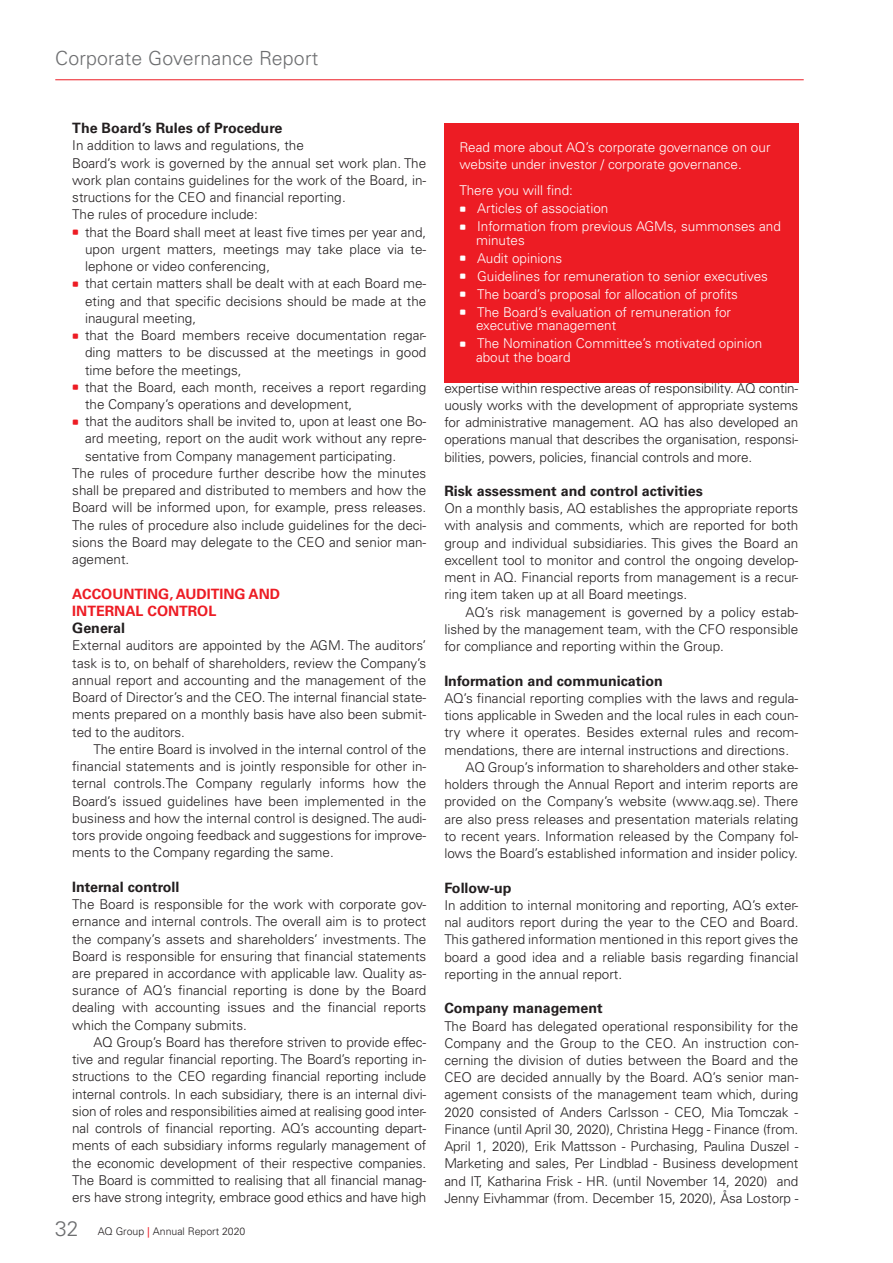
<style>
.page{position:relative;width:893px;height:1263px;background:#fff}
.page>*{position:absolute;margin:0;border:0;box-sizing:border-box;transform-origin:0 0}
.t1{font:300 19.5px "Univers LT Std";letter-spacing:.01em;color:#6d6e70}
.t2{font:700 14.25px "Univers LT Std";color:#231f20}
.t3{font:700 14.25px/17.2px "Univers LT Std";color:#ed1c24}
.t4{font:300 13.5px/17.2px "Univers LT Std";color:#231f20;text-align:justify}
.t5{font:300 13.5px/13.5px "Univers LT Std";color:#fff}
.t6{font:300 10.5px "Univers LT Std";color:#231f20}
.s1{font-family:"Block BE";font-weight:400;font-stretch:condensed;font-size:18px;color:#ed1c24}
.s2{font-size:21px;color:#6d6e70}
.s3{font-weight:400;color:#ed1c24}
.s4{font-family:"Block BE";font-weight:400;font-stretch:condensed;font-size:18px}
</style>
<div class="page">
<hr style="left:55px;top:79px;width:748px;height:1px;background:#ed1c24">
<div style="left:444px;top:123px;width:354px;height:260px;background:#ed1c24"></div>
<h1 class="t1" style="left:55px;top:50px;width:264px">Corporate Governance Report</h1>
<p class="t2" style="left:72px;top:122px;width:211px">The Board’s Rules of Procedure</p>
<p class="t4" style="left:72px;top:138px;width:355px;text-align:left">In addition to laws and regulations, the<br>Board’s work is governed by the annual set work plan. The work plan contains guidelines for the work of the Board, in&shy;structions for the CEO and financial reporting.<br>The rules of procedure include:</p>
<p class="t4" style="left:85px;top:224px;width:343px;text-indent:-13px"><span class="s1">•</span> that the Board shall meet at least five times per year and, upon urgent matters, meetings may take place via te&shy;lephone or video conferencing,</p>
<p class="t4" style="left:85px;top:276px;width:343px;text-indent:-13px"><span class="s1">•</span> that certain matters shall be dealt with at each Board me&shy;eting and that specific decisions should be made at the inaugural meeting,</p>
<p class="t4" style="left:85px;top:327px;width:343px;text-indent:-13px"><span class="s1">•</span> that the Board members receive documentation regar&shy;ding matters to be discussed at the meetings in good time before the meetings,</p>
<p class="t4" style="left:85px;top:379px;width:343px;text-indent:-13px"><span class="s1">•</span> that the Board, each month, receives a report regarding the Company’s operations and development,</p>
<p class="t4" style="left:72px;top:414px;width:355px"><span class="s1">•</span> that the auditors shall be invited to, upon at least one Bo-</p>
<p class="t4" style="left:85px;top:431px;width:343px">ard meeting, report on the audit work without any repre-</p>
<p class="t4" style="left:85px;top:448px;width:313px">sentative from Company management participating.</p>
<p class="t4" style="left:72px;top:465px;width:355px">The rules of procedure further describe how the minutes</p>
<p class="t4" style="left:72px;top:483px;width:355px">shall be prepared and distributed to members and how the</p>
<p class="t4" style="left:72px;top:500px;width:355px">Board will be informed upon, for example, press releases.</p>
<p class="t4" style="left:72px;top:517px;width:355px">The rules of procedure also include guidelines for the deci-</p>
<p class="t4" style="left:72px;top:534px;width:355px">sions the Board may delegate to the CEO and senior man-</p>
<p class="t4" style="left:72px;top:552px;width:58px">agement.</p>
<p class="t3" style="left:72px;top:586px;width:209px">ACCOUNTING, AUDITING AND<br>INTERNAL CONTROL</p>
<p class="t2" style="left:72px;top:622px;width:54px">General</p>
<p class="t4" style="left:72px;top:638px;width:355px">External auditors are appointed by the AGM. The auditors’ task is to, on behalf of shareholders, review the Company’s annual report and accounting and the management of the Board of Director’s and the CEO. The internal financial state&shy;ments prepared on a monthly basis have also been submit&shy;ted to the auditors.</p>
<p class="t4" style="left:72px;top:741px;width:355px;text-indent:21px">The entire Board is involved in the internal control of the financial statements and is jointly responsible for other in&shy;ternal controls.The Company regularly informs how the Board’s issued guidelines have been implemented in the business and how the internal control is designed. The audi&shy;tors provide ongoing feedback and suggestions for improve&shy;ments to the Company regarding the same.</p>
<p class="t2" style="left:72px;top:881px;width:109px">Internal controll</p>
<p class="t4" style="left:72px;top:896px;width:355px">The Board is responsible for the work with corporate gov&shy;ernance and internal controls. The overall aim is to protect the company’s assets and shareholders’ investments. The Board is responsible for ensuring that financial statements are prepared in accordance with applicable law. Quality as&shy;surance of AQ’s financial reporting is done by the Board dealing with accounting issues and the financial reports which the Company submits.</p>
<p class="t4" style="left:72px;top:1034px;width:355px;text-indent:21px">AQ Group’s Board has therefore striven to provide effec&shy;tive and regular financial reporting. The Board’s reporting in&shy;structions to the CEO regarding financial reporting include internal controls. In each subsidiary, there is an internal divi&shy;sion of roles and responsibilities aimed at realising good inter&shy;nal controls of financial reporting. AQ’s accounting depart&shy;ments of each subsidiary informs regularly management of the economic development of their respective companies.<br>The Board is committed to realising that all financial manag&shy;ers have strong integrity, embrace good ethics and have high</p>
<p class="t6" style="left:55px;top:1227px;width:192px"><span class="s2">32</span> AQ Group <span class="s3">|</span> Annual Report 2020</p>
<p class="t5" style="left:459px;top:139px;width:312px;line-height:17.2px">Read more about AQ’s corporate governance on our website under investor / corporate governance.</p>
<p class="t5" style="left:459px;top:185px;width:115px">There you will find:</p>
<p class="t5" style="left:459px;top:203px;width:150px"><span class="s4">•</span> Articles of association</p>
<p class="t5" style="left:476px;top:221px;width:306px;text-indent:-17px"><span class="s4">•</span> Information from previous AGMs, summonses and minutes</p>
<p class="t5" style="left:459px;top:252px;width:104px"><span class="s4">•</span> Audit opinions</p>
<p class="t5" style="left:459px;top:270px;width:310px"><span class="s4">•</span> Guidelines for remuneration to senior executives</p>
<p class="t5" style="left:459px;top:288px;width:280px"><span class="s4">•</span> The board’s proposal for allocation of profits</p>
<p class="t5" style="left:476px;top:306px;width:256px;text-indent:-17px"><span class="s4">•</span> The Board’s evaluation of remuneration for executive management</p>
<p class="t5" style="left:476px;top:338px;width:288px;text-indent:-17px"><span class="s4">•</span> The Nomination Committee’s motivated opinion about the board</p>
<p class="t4" style="left:444px;top:380px;width:355px">expertise within respective areas of responsibility. AQ contin&shy;uously works with the development of appropriate systems for administrative management. AQ has also developed an operations manual that describes the organisation, responsi&shy;bilities, powers, policies, financial controls and more.</p>
<p class="t2" style="left:444px;top:485px;width:260px">Risk assessment and control activities</p>
<p class="t4" style="left:444px;top:501px;width:355px">On a monthly basis, AQ establishes the appropriate reports with analysis and comments, which are reported for both group and individual subsidiaries. This gives the Board an excellent tool to monitor and control the ongoing develop&shy;ment in AQ. Financial reports from management is a recur&shy;ring item taken up at all Board meetings.</p>
<p class="t4" style="left:444px;top:604px;width:355px;text-indent:21px">AQ’s risk management is governed by a policy estab&shy;lished by the management team, with the CFO responsible for compliance and reporting within the Group.</p>
<p class="t2" style="left:444px;top:675px;width:220px">Information and communication</p>
<p class="t4" style="left:444px;top:690px;width:355px">AQ’s financial reporting complies with the laws and regula-</p>
<p class="t4" style="left:444px;top:707px;width:355px">tions applicable in Sweden and the local rules in each coun-</p>
<p class="t4" style="left:444px;top:725px;width:355px">try where it operates. Besides external rules and recom-</p>
<p class="t4" style="left:444px;top:742px;width:346px">mendations, there are internal instructions and directions.</p>
<p class="t4" style="left:465px;top:759px;width:334px">AQ Group’s information to shareholders and other stake-</p>
<p class="t4" style="left:444px;top:776px;width:355px">holders through the Annual Report and interim reports are</p>
<p class="t4" style="left:444px;top:794px;width:355px">provided on the Company’s website (www.aqg.se). There</p>
<p class="t4" style="left:444px;top:811px;width:355px">are also press releases and presentation materials relating</p>
<p class="t4" style="left:444px;top:828px;width:355px">to recent years. Information released by the Company fol-</p>
<p class="t4" style="left:444px;top:845px;width:355px">lows the Board’s established information and insider policy.</p>
<p class="t2" style="left:444px;top:882px;width:69px">Follow-up</p>
<p class="t4" style="left:444px;top:897px;width:355px">In addition to internal monitoring and reporting, AQ’s exter&shy;nal auditors report during the year to the CEO and Board.<br>This gathered information mentioned in this report gives the board a good idea and a reliable basis regarding financial reporting in the annual report.</p>
<p class="t2" style="left:444px;top:1002px;width:160px">Company management</p>
<p class="t4" style="left:444px;top:1018px;width:355px">The Board has delegated operational responsibility for the Company and the Group to the CEO. An instruction con&shy;cerning the division of duties between the Board and the CEO are decided annually by the Board. AQ’s senior man&shy;agement consists of the management team which, during 2020 consisted of Anders Carlsson - CEO, Mia Tomczak - Finance (until April 30, 2020), Christina Hegg - Finance (from.<br>April 1, 2020), Erik Mattsson - Purchasing, Paulina Duszel - Marketing and sales, Per Lindblad - Business development and IT, Katharina Frisk - HR. (until November 14, 2020) and Jenny Eivhammar (from. December 15, 2020), Åsa Lostorp -</p>
</div>
